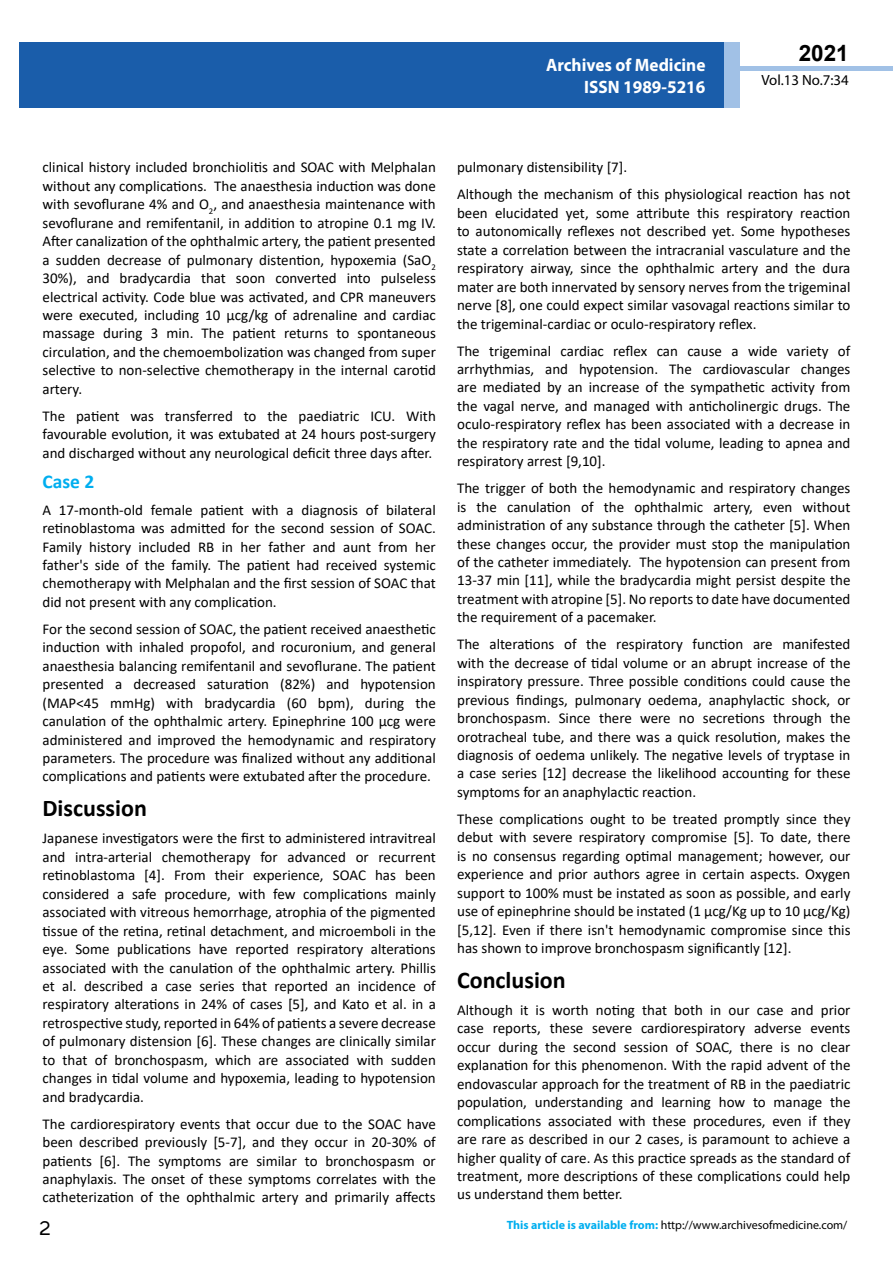
<style>
.page{position:relative;width:893px;height:1263px;background:#fff}
.page>*{position:absolute;margin:0;border:0;box-sizing:border-box;transform-origin:0 0}
.t1{font:25.5px "Tunga";color:#000}
.t2{font:700 24px "Calibri";color:#000}
.t3{font:700 22.5px "Arial";color:#000}
.t4{font:700 19.5px "Calibri";color:#00aeef}
.t5{font:700 18px/21.6px "Myriad Pro";color:#fff;text-align:right;scale:.96 1}
.t6{font:15px/18.5px "Calibri";color:#000;text-align:justify}
.t7{font:14.85px "Myriad Pro";color:#000}
.t8{font:12px "Myriad Pro";color:#000}
.s1{font-weight:700;color:#00aeef}
</style>
<div class="page">
<div style="left:722px;top:66px;width:171px;height:5px;background:#a1c1e6"></div>
<div style="left:19px;top:42px;width:706px;height:66px;background:#1a5daa"></div>
<div style="left:725px;top:43px;width:15px;height:65px;background:#a1c1e6"></div>
<p class="t5" style="left:546px;top:54px;width:167px">Archives of Medicine<br>ISSN 1989-5216</p>
<h3 class="t3" style="left:799px;top:38px;width:52px">2021</h3>
<p class="t7" style="left:761px;top:71px;width:89px">Vol.13 No.7:34</p>
<p class="t6" style="left:43px;top:158px;width:395px">clinical history included bronchiolitis and SOAC with Melphalan without any complications. The anaesthesia induction was done with sevoflurane 4% and O<sub>2</sub>, and anaesthesia maintenance with sevoflurane and remifentanil, in addition to atropine 0.1 mg IV.<br>After canalization of the ophthalmic artery, the patient presented a sudden decrease of pulmonary distention, hypoxemia (SaO<sub>2<br></sub>30%), and bradycardia that soon converted into pulseless electrical activity. Code blue was activated, and CPR maneuvers were executed, including 10 µcg/kg of adrenaline and cardiac massage during 3 min. The patient returns to spontaneous circulation, and the chemoembolization was changed from super selective to non-selective chemotherapy in the internal carotid artery.</p>
<p class="t6" style="left:43px;top:406px;width:395px">The patient was transferred to the paediatric ICU. With favourable evolution, it was extubated at 24 hours post-surgery and discharged without any neurological deficit three days after.</p>
<h3 class="t4" style="left:43px;top:467px;width:53px">Case 2</h3>
<p class="t6" style="left:43px;top:500px;width:395px">A 17-month-old female patient with a diagnosis of bilateral retinoblastoma was admitted for the second session of SOAC.<br>Family history included RB in her father and aunt from her father's side of the family. The patient had received systemic chemotherapy with Melphalan and the first session of SOAC that did not present with any complication.</p>
<p class="t6" style="left:42px;top:619px;width:395px">For the second session of SOAC, the patient received anaesthetic induction with inhaled propofol, and rocuronium, and general anaesthesia balancing remifentanil and sevoflurane. The patient presented a decreased saturation (82%) and hypotension (MAP&lt;45 mmHg) with bradycardia (60 bpm), during the canulation of the ophthalmic artery. Epinephrine 100 µcg were administered and improved the hemodynamic and respiratory parameters. The procedure was finalized without any additional complications and patients were extubated after the procedure.</p>
<h2 class="t2" style="left:43px;top:791px;width:106px">Discussion</h2>
<p class="t6" style="left:42px;top:829px;width:395px">Japanese investigators were the first to administered intravitreal and intra-arterial chemotherapy for advanced or recurrent retinoblastoma [4]. From their experience, SOAC has been considered a safe procedure, with few complications mainly associated with vitreous hemorrhage, atrophia of the pigmented tissue of the retina, retinal detachment, and microemboli in the eye. Some publications have reported respiratory alterations associated with the canulation of the ophthalmic artery. Phillis et al. described a case series that reported an incidence of respiratory alterations in 24% of cases [5], and Kato et al. in a retrospective study, reported in 64% of patients a severe decrease of pulmonary distension [6]. These changes are clinically similar to that of bronchospasm, which are associated with sudden changes in tidal volume and hypoxemia, leading to hypotension and bradycardia.</p>
<p class="t6" style="left:42px;top:1114px;width:395px">The cardiorespiratory events that occur due to the SOAC have been described previously [5-7], and they occur in 20-30% of patients [6]. The symptoms are similar to bronchospasm or anaphylaxis. The onset of these symptoms correlates with the catheterization of the ophthalmic artery and primarily affects</p>
<p class="t6" style="left:457px;top:154px;width:395px;line-height:27px">pulmonary distensibility [7].<br>Although the mechanism of this physiological reaction has not</p>
<p class="t6" style="left:457px;top:203px;width:395px">been elucidated yet, some attribute this respiratory reaction to autonomically reflexes not described yet. Some hypotheses state a correlation between the intracranial vasculature and the respiratory airway, since the ophthalmic artery and the dura mater are both innervated by sensory nerves from the trigeminal nerve [8], one could expect similar vasovagal reactions similar to the trigeminal-cardiac or oculo-respiratory reflex.</p>
<p class="t6" style="left:457px;top:341px;width:395px">The trigeminal cardiac reflex can cause a wide variety of arrhythmias, and hypotension. The cardiovascular changes are mediated by an increase of the sympathetic activity from the vagal nerve, and managed with anticholinergic drugs. The oculo-respiratory reflex has been associated with a decrease in the respiratory rate and the tidal volume, leading to apnea and respiratory arrest [9,10].</p>
<p class="t6" style="left:457px;top:479px;width:395px">The trigger of both the hemodynamic and respiratory changes is the canulation of the ophthalmic artery, even without administration of any substance through the catheter [5]. When these changes occur, the provider must stop the manipulation of the catheter immediately. The hypotension can present from 13-37 min [11], while the bradycardia might persist despite the treatment with atropine [5]. No reports to date have documented the requirement of a pacemaker.</p>
<p class="t6" style="left:457px;top:635px;width:395px">The alterations of the respiratory function are manifested with the decrease of tidal volume or an abrupt increase of the inspiratory pressure. Three possible conditions could cause the previous findings, pulmonary oedema, anaphylactic shock, or bronchospasm. Since there were no secretions through the orotracheal tube, and there was a quick resolution, makes the diagnosis of oedema unlikely. The negative levels of tryptase in a case series [12] decrease the likelihood accounting for these symptoms for an anaphylactic reaction.</p>
<p class="t6" style="left:457px;top:809px;width:395px">These complications ought to be treated promptly since they debut with severe respiratory compromise [5]. To date, there is no consensus regarding optimal management; however, our experience and prior authors agree in certain aspects. Oxygen support to 100% must be instated as soon as possible, and early use of epinephrine should be instated (1 µcg/Kg up to 10 µcg/Kg) [5,12]. Even if there isn't hemodynamic compromise since this has shown to improve bronchospasm significantly [12].</p>
<h2 class="t2" style="left:457px;top:963px;width:110px">Conclusion</h2>
<p class="t6" style="left:457px;top:1000px;width:395px">Although it is worth noting that both in our case and prior case reports, these severe cardiorespiratory adverse events occur during the second session of SOAC, there is no clear explanation for this phenomenon. With the rapid advent of the endovascular approach for the treatment of RB in the paediatric population, understanding and learning how to manage the complications associated with these procedures, even if they are rare as described in our 2 cases, is paramount to achieve a higher quality of care. As this practice spreads as the standard of treatment, more descriptions of these complications could help us understand them better.</p>
<h1 class="t1" style="left:39px;top:1211px;width:13px">2</h1>
<p class="t8" style="left:507px;top:1218px;width:342px"><span class="s1">This article is available from:</span> http://www.archivesofmedicine.com/</p>
</div>
